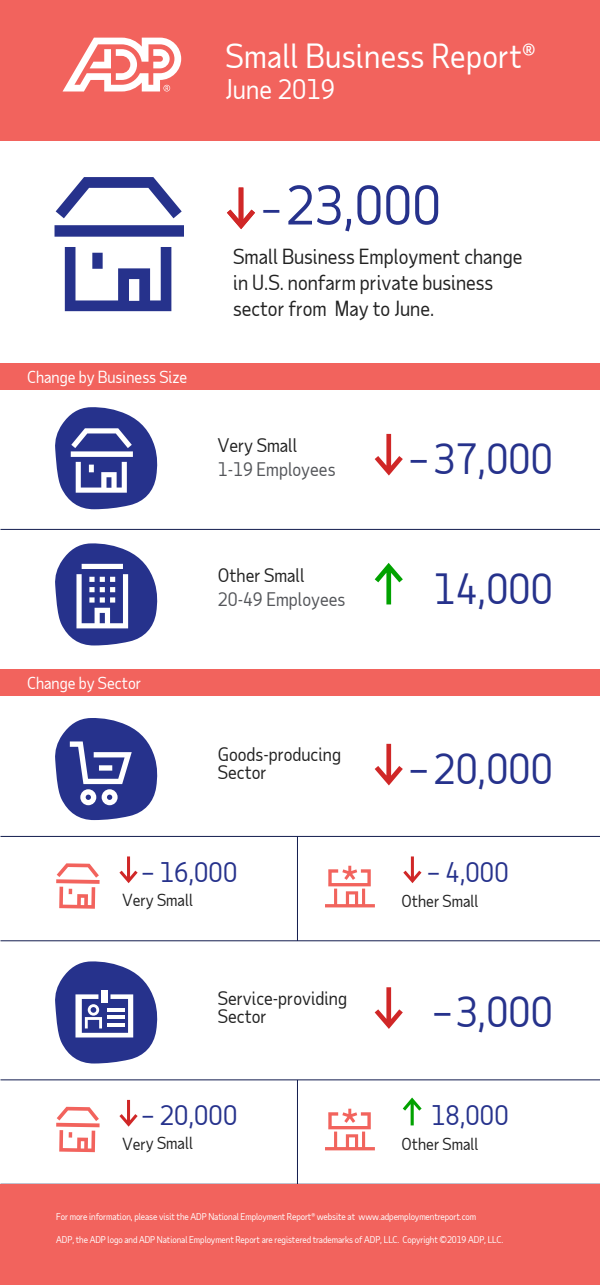
<style>
.page{position:relative;width:600px;height:1285px;background:#fff}
.page>*{position:absolute;margin:0;border:0;box-sizing:border-box;transform-origin:0 0}
.t1{font:52px "Taub Sans";color:#26328c}
.t2{font:40px "Taub Sans";letter-spacing:.005em;color:#26328c}
.t3{font:32px "Taub Sans";letter-spacing:.01em;color:#fff}
.t4{font:26px "Taub Sans";letter-spacing:.005em;color:#26328c}
.t5{font:26px "Taub Sans";letter-spacing:.005em;color:#fff}
.t6{font:20px/26px "Taub Sans";color:#222}
.t7{font:18px/18px "Taub Sans";color:#222}
.t8{font:18px "Taub Sans";color:#54565a}
.t9{font:16px "Taub Sans";color:#222}
.t10{font:16px "Taub Sans";color:#fff}
.t11{font:9px "Taub Sans";letter-spacing:-.01em;color:#fff}
.s1{font-size:40px}
</style>
<div class="page">
<hr style="left:0;top:1079px;width:600px;height:1px;background:#121c4e">
<hr style="left:297px;top:1080px;width:1px;height:104px;background:#121c4e">
<svg style="left:56px;top:1106px;width:44px;height:46px"></svg>
<svg style="left:55px;top:961px;width:103px;height:102px"></svg>
<svg style="left:325px;top:1108px;width:50px;height:42px"></svg>
<div style="left:0;top:669px;width:600px;height:27px;background:#f2635d"></div>
<hr style="left:0;top:836px;width:600px;height:1px;background:#121c4e">
<hr style="left:0;top:940px;width:600px;height:1px;background:#121c4e">
<hr style="left:297px;top:836px;width:1px;height:105px;background:#121c4e">
<svg style="left:56px;top:863px;width:44px;height:45px"></svg>
<svg style="left:55px;top:718px;width:103px;height:102px"></svg>
<svg style="left:325px;top:865px;width:50px;height:42px"></svg>
<div style="left:0;top:363px;width:600px;height:27px;background:#f2635d"></div>
<hr style="left:0;top:529px;width:600px;height:1px;background:#121c4e">
<svg style="left:55px;top:407px;width:103px;height:102px"></svg>
<svg style="left:55px;top:543px;width:103px;height:102px"></svg>
<svg style="left:55px;top:177px;width:129px;height:134px"></svg>
<div style="left:0;top:0;width:600px;height:140px;background:#f2635d"></div>
<svg style="left:63px;top:38px;width:118px;height:53px"></svg>
<div style="left:0;top:1184px;width:600px;height:101px;background:#f2635d"></div>
<svg style="left:375px;top:563px;width:28px;height:41px"></svg>
<svg style="left:403px;top:1097px;width:19px;height:28px"></svg>
<svg style="left:375px;top:434px;width:28px;height:41px"></svg>
<svg style="left:375px;top:744px;width:28px;height:41px"></svg>
<svg style="left:119px;top:856px;width:19px;height:27px"></svg>
<svg style="left:403px;top:856px;width:19px;height:27px"></svg>
<svg style="left:227px;top:187px;width:28px;height:42px"></svg>
<svg style="left:375px;top:987px;width:28px;height:42px"></svg>
<svg style="left:119px;top:1100px;width:19px;height:26px"></svg>
<h3 class="t3" style="left:225px;top:36px;width:312px">Small Business Report®</h3>
<h3 class="t5" style="left:225px;top:73px;width:111px">June 2019</h3>
<h1 class="t1" style="left:261px;top:172px;width:181px"><span class="s1">–</span>23,000</h1>
<h3 class="t10" style="left:27px;top:366px;width:162px">Change by Business Size</h3>
<h3 class="t6" style="left:233px;top:243px;width:291px">Small Business Employment change in U.S. nonfarm private business sector from May to June.</h3>
<h3 class="t7" style="left:218px;top:435px;width:81px">Very Small</h3>
<h3 class="t8" style="left:218px;top:457px;width:119px">1-19 Employees</h3>
<h2 class="t2" style="left:409px;top:433px;width:145px">–37,000</h2>
<h3 class="t10" style="left:27px;top:672px;width:116px">Change by Sector</h3>
<h3 class="t7" style="left:218px;top:566px;width:88px">Other Small</h3>
<h3 class="t8" style="left:218px;top:588px;width:129px">20-49 Employees</h3>
<h2 class="t2" style="left:433px;top:563px;width:121px">14,000</h2>
<h3 class="t7" style="left:218px;top:745px;width:125px">Goods-producing<br>Sector</h3>
<h2 class="t2" style="left:409px;top:743px;width:145px">–20,000</h2>
<h3 class="t4" style="left:141px;top:855px;width:98px">– 16,000</h3>
<h3 class="t9" style="left:123px;top:890px;width:72px">Very Small</h3>
<h3 class="t4" style="left:427px;top:855px;width:83px">– 4,000</h3>
<h3 class="t9" style="left:402px;top:890px;width:79px">Other Small</h3>
<h3 class="t7" style="left:218px;top:989px;width:131px">Service-providing<br>Sector</h3>
<h2 class="t2" style="left:432px;top:986px;width:122px">–3,000</h2>
<h3 class="t4" style="left:141px;top:1099px;width:98px">– 20,000</h3>
<h3 class="t9" style="left:123px;top:1133px;width:72px">Very Small</h3>
<h3 class="t4" style="left:431px;top:1099px;width:79px">18,000</h3>
<h3 class="t9" style="left:402px;top:1134px;width:79px">Other Small</h3>
<p class="t11" style="left:56px;top:1211px;width:421px">For more information, please visit the ADP National Employment Report® website at www.adpemploymentreport.com</p>
<p class="t11" style="left:56px;top:1234px;width:448px">ADP, the ADP logo and ADP National Employment Report are registered trademarks of ADP, LLC. Copyright ©2019 ADP, LLC.</p>
</div>
